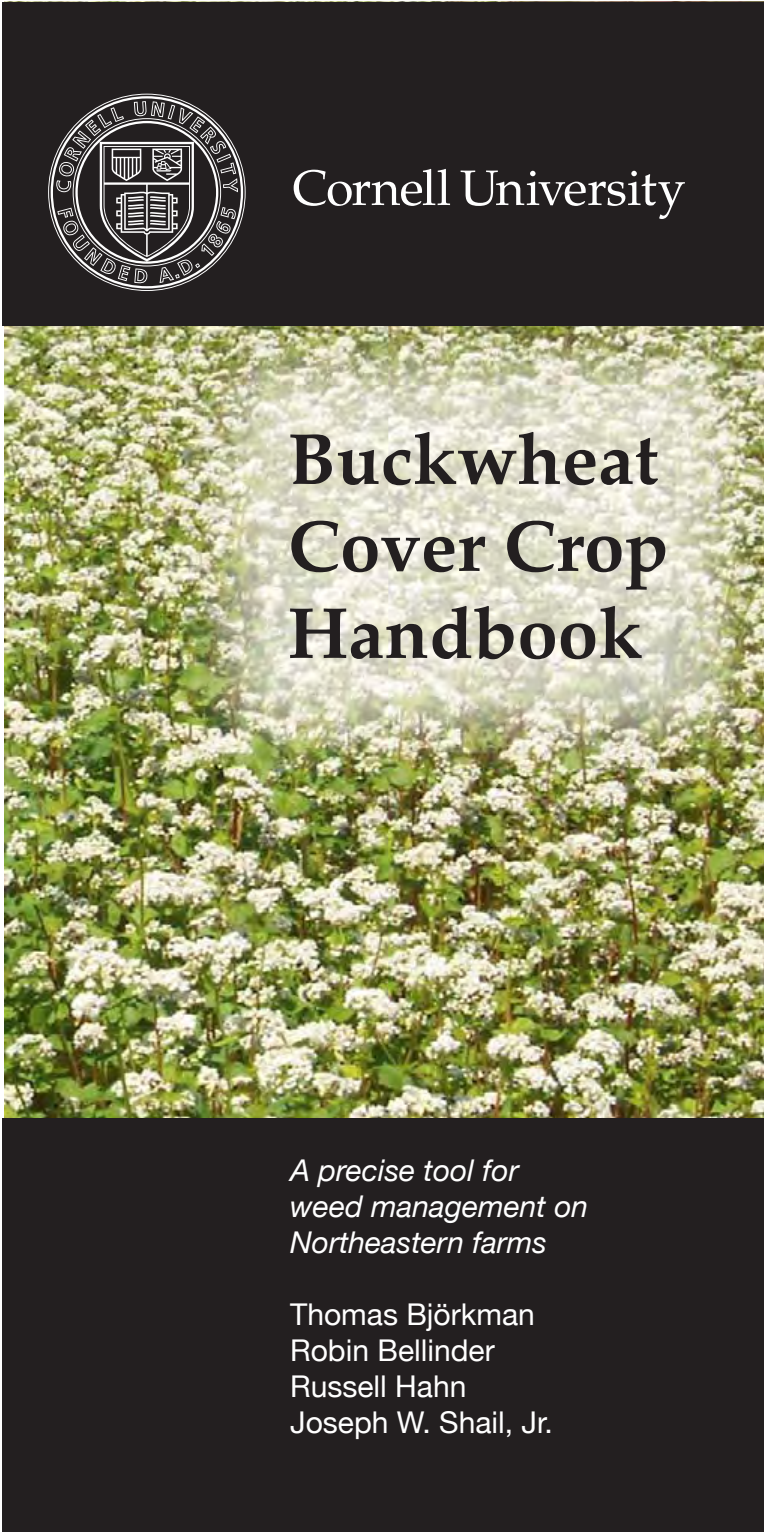
<style>
.page{position:relative;width:764px;height:1532px;background:#fff}
.page>*{position:absolute;margin:0;border:0;box-sizing:border-box;transform-origin:0 0}
.t1{font:700 72.5px/87px "Palatino";color:#231f20}
.t2{font:30px/36px "Helvetica Neue";color:#fff}
.t3{font:italic 30px/36px "Helvetica Neue";color:#fff}
</style>
<div class="page">
<img style="left:5px;top:326px;width:758px;height:792px">
<div style="left:2px;top:2px;width:761px;height:324px;background:#231f20"></div>
<div style="left:2px;top:1118px;width:761px;height:414px;background:#231f20"></div>
<svg style="left:293px;top:169px;width:157px;height:37px"></svg>
<svg style="left:460px;top:170px;width:224px;height:49px"></svg>
<svg style="left:48px;top:94px;width:197px;height:197px"></svg>
<h1 class="t1" style="left:287px;top:421px;width:382px">Buckwheat<br>Cover Crop<br>Handbook</h1>
<p class="t3" style="left:290px;top:1151px;width:299px">A precise tool for weed management on<br>Northeastern farms</p>
<p class="t2" style="left:290px;top:1295px;width:264px">Thomas Björkman<br>Robin Bellinder<br>Russell Hahn<br>Joseph W. Shail, Jr.</p>
</div>
